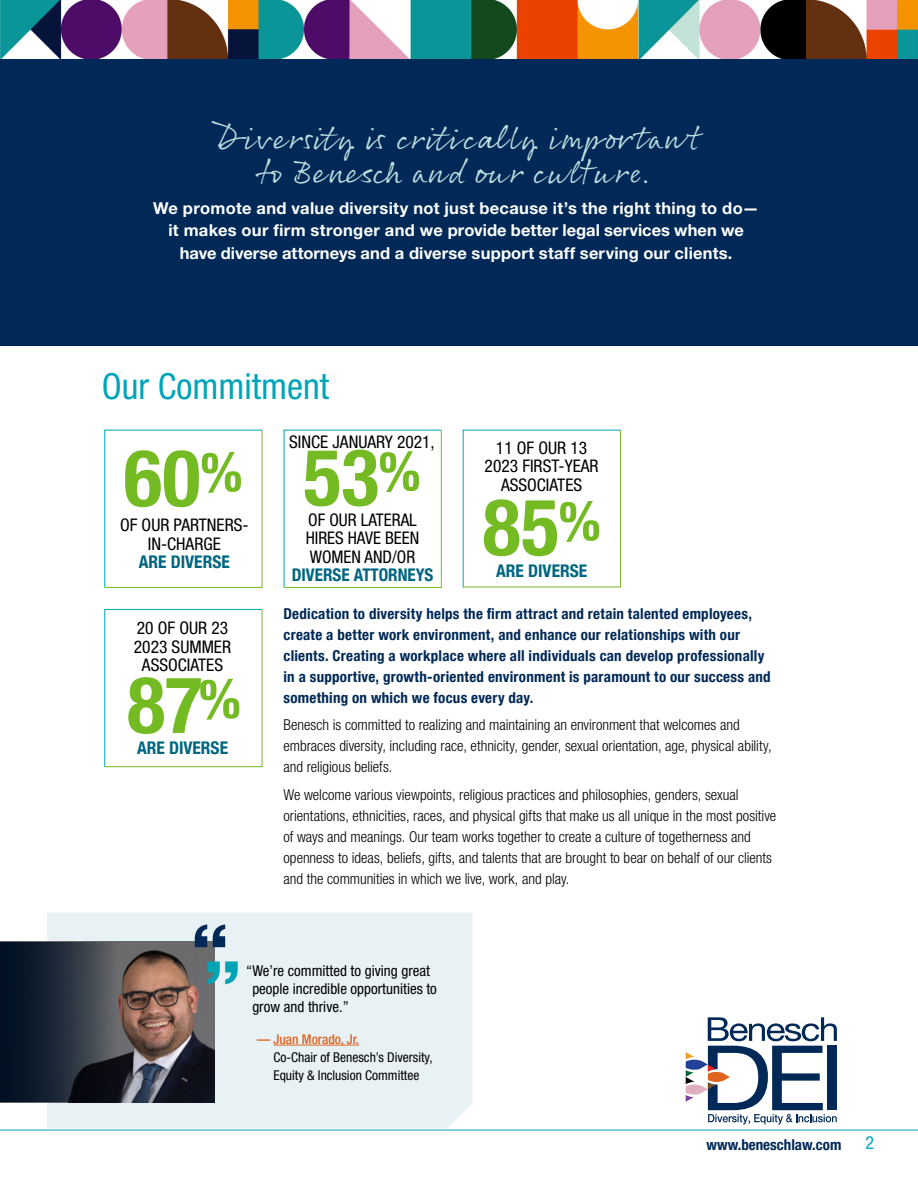
<style>
.page{position:relative;width:918px;height:1188px;background:#fff}
.page>*{position:absolute;margin:0;border:0;box-sizing:border-box;transform-origin:0 0}
.t1{font:700 condensed 78.75px "Helvetica Neue LT Com";letter-spacing:.005em;color:#74bb23}
.t2{font:700 expanded 64.5px "Helvetica Neue LT Std";color:#002957}
.t3{font:700 expanded 64.5px "Helvetica Neue LT Std";color:#00a4b5}
.t4{font:condensed 36px "Helvetica Neue LT Std";color:#00a5b8}
.t5{font:33px/34.5px "Rollerscript Smooth";letter-spacing:.07em;color:#bfdee0;text-align:center}
.t6{font:condensed 18px "Helvetica Neue LT Std";color:#00a5b8}
.t7{font:condensed 17.4px/18.3px "Helvetica Neue LT Std";color:#000;text-align:center}
.t8{font:700 condensed 17.4px "Helvetica Neue LT Com";color:#006580}
.t9{font:700 16.5px/22.5px "Helvetica Neue LT Std";letter-spacing:.015em;color:#fff;text-align:center}
.t10{font:300 condensed 15px/21px "Helvetica Neue LT Std";color:#000}
.t11{font:700 condensed 15px/21px "Helvetica Neue LT Com";letter-spacing:.015em;color:#002957}
.t12{font:condensed 15px/18px "Helvetica Neue LT Std";color:#000}
.t13{font:condensed 13.5px/18px "Helvetica Neue LT Std";color:#000}
.t14{font:500 condensed 13.5px "Helvetica Neue";color:#df6420}
</style>
<div class="page">
<div style="left:47px;top:913px;width:425px;height:216px;background:#e8f2f5"></div>
<img style="left:0;top:942px;width:214px;height:161px">
<svg style="left:0;top:942px;width:176px;height:160px"></svg>
<hr style="left:273px;top:1045px;width:86px;height:1px;background:#df6420">
<img style="left:1px;top:0;width:917px;height:59px">
<div style="left:0;top:59px;width:918px;height:287px;background:#002957"></div>
<svg style="left:104px;top:609px;width:159px;height:158px"></svg>
<svg style="left:104px;top:429px;width:159px;height:159px"></svg>
<svg style="left:686px;top:1017px;width:151px;height:108px"></svg>
<svg style="left:283px;top:429px;width:159px;height:159px"></svg>
<svg style="left:462px;top:429px;width:159px;height:159px"></svg>
<hr style="left:0;top:1130px;width:918px;height:1px;background:#00a5b8">
<h3 class="t5" style="left:214px;top:119px;width:485px">Diversity is critically importan t to Benesch and our culture.</h3>
<p class="t9" style="left:153px;top:196px;width:607px">We promote and value diversity not just because it’s the right thing to do— it makes our firm stronger and we provide better legal services when we have diverse attorneys and a diverse support staff serving our clients.</p>
<h3 class="t4" style="left:102px;top:366px;width:229px">Our Commitment</h3>
<h1 class="t1" style="left:124px;top:431px;width:120px">60<sup>%</sup></h1>
<p class="t7" style="left:120px;top:516px;width:130px">OF OUR PARTNERS-<br>IN-CHARGE</p>
<p class="t8" style="left:139px;top:551px;width:93px">ARE DIVERSE</p>
<p class="t7" style="left:289px;top:433px;width:147px">SINCE JANUARY 2021,</p>
<h1 class="t1" style="left:303px;top:430px;width:119px">53<sup>%</sup></h1>
<p class="t7" style="left:306px;top:511px;width:115px;text-align:left">OF OUR LATERAL<br>HIRES HAVE BEEN<br>WOMEN AND/OR</p>
<p class="t8" style="left:292px;top:564px;width:143px">DIVERSE ATTORNEYS</p>
<p class="t7" style="left:485px;top:439px;width:115px">11 OF OUR 13<br>2023 FIRST-YEAR<br>ASSOCIATES</p>
<h1 class="t1" style="left:483px;top:480px;width:119px">85<sup>%</sup></h1>
<p class="t8" style="left:496px;top:560px;width:93px">ARE DIVERSE</p>
<p class="t7" style="left:134px;top:619px;width:99px">20 OF OUR 23<br>2023 SUMMER<br>ASSOCIATES</p>
<h1 class="t1" style="left:127px;top:658px;width:115px">87<sup>%</sup></h1>
<p class="t8" style="left:137px;top:738px;width:93px">ARE DIVERSE</p>
<p class="t11" style="left:284px;top:603px;width:489px">Dedication to diversity helps the firm attract and retain talented employees, create a better work environment, and enhance our relationships with our clients. Creating a workplace where all individuals can develop professionally in a supportive, growth-oriented environment is paramount to our success and something on which we focus every day.</p>
<p class="t10" style="left:284px;top:715px;width:490px">Benesch is committed to realizing and maintaining an environment that welcomes and embraces diversity, including race, ethnicity, gender, sexual orientation, age, physical ability, and religious beliefs.</p>
<p class="t10" style="left:284px;top:784px;width:494px">We welcome various viewpoints, religious practices and philosophies, genders, sexual orientations, ethnicities, races, and physical gifts that make us all unique in the most positive of ways and meanings. Our team works together to create a culture of togetherness and openness to ideas, beliefs, gifts, and talents that are brought to bear on behalf of our clients and the communities in which we live, work, and play.</p>
<h2 class="t2" style="left:191px;top:907px;width:40px">“</h2>
<h2 class="t3" style="left:242px;top:1002px;width:40px;rotate:-180deg">“</h2>
<p class="t12" style="left:252px;top:962px;width:186px;text-indent:-6px">“We’re committed to giving great people incredible opportunities to grow and thrive.”</p>
<p class="t14" style="left:257px;top:1031px;width:104px">— Juan Morado, Jr.</p>
<p class="t13" style="left:273px;top:1048px;width:161px">Co-Chair of Benesch’s Diversity,<br>Equity &amp; Inclusion Committee</p>
<p class="t11" style="left:707px;top:1134px;width:136px">www.beneschlaw.com</p>
<p class="t6" style="left:866px;top:1132px;width:10px">2</p>
</div>
